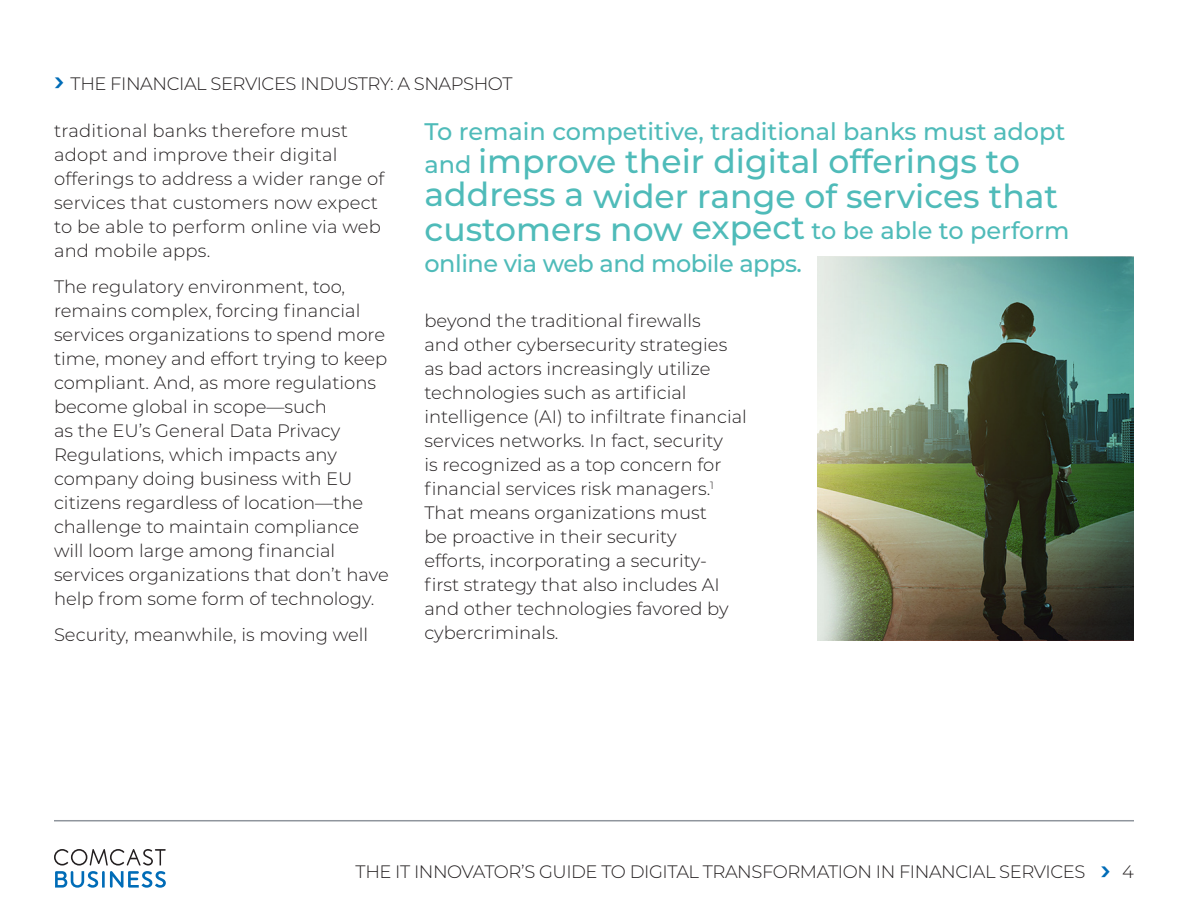
<style>
.page{position:relative;width:1188px;height:918px;background:#fff}
.page>*{position:absolute;margin:0;border:0;box-sizing:border-box;transform-origin:0 0}
._3_callout{font:500 33px/33.8px "Montserrat";color:#4fbbb9}
.t1{font:700 30px "Proxima Nova";color:#006cb7}
._3_callout-2{font:500 24px "Montserrat";color:#4fbbb9}
._3_callout-3{font:500 24px "Montserrat";letter-spacing:-.02em;color:#4fbbb9}
._1_text{font:300 18px/24px "Montserrat";color:#231f20}
._2_Footer_headline{font:300 18px "Montserrat";letter-spacing:-.025em;color:#231f20}
.s1{font-size:24px}
.s2{font-family:"Montserrat";font-weight:300;font-size:18px;color:#231f20}
</style>
<div class="page">
<svg style="left:54px;top:849px;width:112px;height:39px"></svg>
<hr style="left:54px;top:820px;width:1080px;height:1px;background:#8f959d">
<img style="left:817px;top:257px;width:7px;height:383px">
<img style="left:824px;top:257px;width:310px;height:383px">
<p class="t1" style="left:54px;top:65px;width:12px">›</p>
<p class="_2_Footer_headline" style="left:71px;top:71px;width:443px">THE FINANCIAL SERVICES INDUSTRY: A SNAPSHOT</p>
<p class="_3_callout-2" style="left:424px;top:115px;width:642px">To remain competitive, traditional banks must adopt</p>
<p class="_3_callout" style="left:424px;top:143px;width:647px"><span class="s1">and</span> improve their digital offerings to address a wider range of services that customers now expect <span class="s1">to be able to perform</span></p>
<p class="_3_callout-3" style="left:424px;top:247px;width:379px">online via web and mobile apps.</p>
<p class="_1_text" style="left:54px;top:118px;width:332px">traditional banks therefore must adopt and improve their digital offerings to address a wider range of services that customers now expect to be able to perform online via web and mobile apps.</p>
<p class="_1_text" style="left:54px;top:274px;width:336px">The regulatory environment, too, remains complex, forcing financial services organizations to spend more time, money and effort trying to keep compliant. And, as more regulations become global in scope—such<br>as the EU’s General Data Privacy Regulations, which impacts any company doing business with EU citizens regardless of location—the challenge to maintain compliance will loom large among financial services organizations that don’t have help from some form of technology.</p>
<p class="_1_text" style="left:54px;top:622px;width:316px">Security, meanwhile, is moving well</p>
<p class="_1_text" style="left:424px;top:308px;width:324px">beyond the traditional firewalls<br>and other cybersecurity strategies as bad actors increasingly utilize technologies such as artificial intelligence (AI) to infiltrate financial services networks. In fact, security<br>is recognized as a top concern for financial services risk managers.<sup>1<br></sup>That means organizations must<br>be proactive in their security<br>efforts, incorporating a security-<br>first strategy that also includes AI and other technologies favored by cybercriminals.</p>
<p class="_2_Footer_headline" style="left:356px;top:859px;width:731px">THE IT INNOVATOR’S GUIDE TO DIGITAL TRANSFORMATION IN FINANCIAL SERVICES</p>
<p class="t1" style="left:1100px;top:854px;width:35px">› <span class="s2">4</span></p>
</div>
